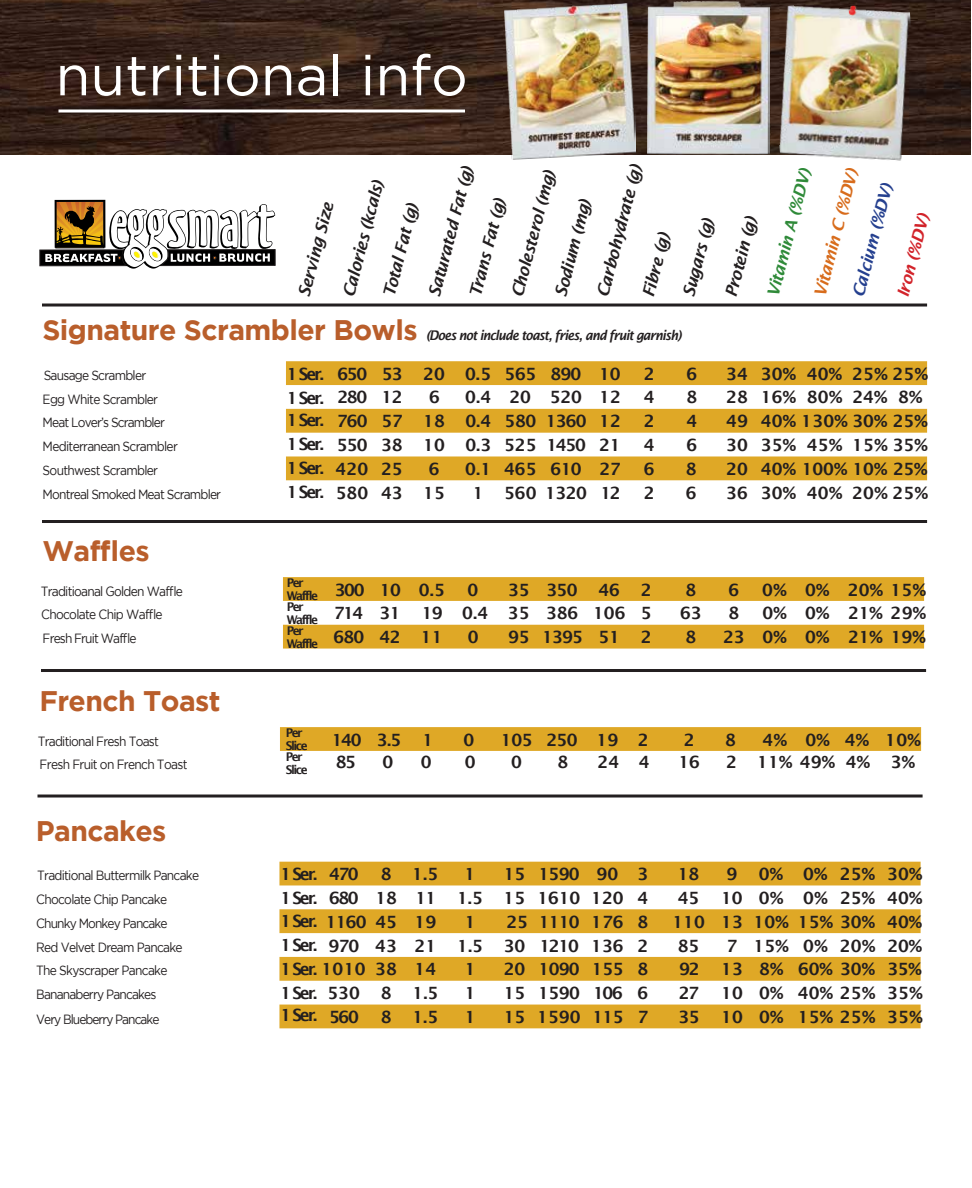
<style>
.page{position:relative;width:972px;height:1188px;background:#fff}
.page>*{position:absolute;margin:0;border:0;box-sizing:border-box;transform-origin:0 0}
.t1{font:56.7px "Gotham";color:#fff}
.t2{font:700 28.2px "Gotham";letter-spacing:-.02em;color:#b95e2b}
.t3{font:600 16.95px/24px "Lucida Sans";letter-spacing:-.015em;color:#231f20;text-align:justify}
.t4{font:600 16.95px "Lucida Sans";letter-spacing:-.035em;color:#231f20}
.t5{font:600 16.95px/23.7px "Lucida Sans";letter-spacing:-.125em;color:#231f20}
.t6{font:600 16.95px "Lucida Sans";letter-spacing:-.04em;color:#231f20}
.t7{font:600 16.95px "Lucida Sans";letter-spacing:.005em;color:#231f20}
.t8{font:italic 600 16.5px "Lucida Sans";color:#231f20}
.t9{font:italic 600 16.5px "Lucida Sans";color:#2f8a39}
.t10{font:italic 600 16.5px "Lucida Sans";color:#d86c1c}
.t11{font:italic 600 16.5px "Lucida Sans";color:#25408f}
.t12{font:italic 600 16.5px "Lucida Sans";color:#d2232a}
.t13{font:13.35px/23.7px "Gotham";letter-spacing:-.06em;color:#231f20;scale:.9 1}
.t14{font:italic 600 13.35px "Lucida Sans";letter-spacing:-.065em;color:#231f20;scale:.9 1}
.t15{font:13.35px "Gotham";letter-spacing:-.08em;color:#231f20;scale:.9 1}
.t16{font:600 12px/13.5px "Lucida Sans";letter-spacing:-.125em;color:#231f20}
.s1{font-family:"Gotham";font-weight:700;font-style:normal;font-size:28.2px;color:#b95e2b}
</style>
<div class="page">
<img style="left:0;top:0;width:970px;height:155px">
<hr style="left:42px;top:304px;width:885px;height:3px;background:#231f20">
<hr style="left:42px;top:520px;width:885px;height:3px;background:#231f20">
<hr style="left:41px;top:669px;width:885px;height:3px;background:#231f20">
<svg style="left:40px;top:200px;width:235px;height:69px"></svg>
<img style="left:505px;top:3px;width:130px;height:156px">
<img style="left:770px;top:0;width:150px;height:161px">
<img style="left:848px;top:4px;width:32px;height:24px">
<img style="left:647px;top:2px;width:123px;height:153px">
<hr style="left:58px;top:110px;width:407px;height:2px;background:#fff">
<svg style="left:286px;top:361px;width:641px;height:119px;fill:#dfa826"></svg>
<svg style="left:283px;top:577px;width:641px;height:72px"></svg>
<svg style="left:280px;top:727px;width:641px;height:24px;background:#dfa827"></svg>
<svg style="left:279px;top:862px;width:642px;height:166px;fill:#dfa826"></svg>
<hr style="left:38px;top:795px;width:885px;height:3px;background:#231f20">
<h1 class="t1" style="left:55px;top:44px;width:414px">nutritional info</h1>
<p class="t8" style="left:593px;top:294px;width:138px;rotate:-75deg">Carbohydrate (g)</p>
<p class="t8" style="left:424px;top:294px;width:136px;rotate:-75deg">Saturated Fat (g)</p>
<p class="t9" style="left:763px;top:294px;width:134px;rotate:-75deg">Vitamin A (%DV)</p>
<p class="t10" style="left:810px;top:294px;width:133px;rotate:-75deg">Vitamin C (%DV)</p>
<p class="t8" style="left:507px;top:294px;width:132px;rotate:-75deg">Cholesterol (mg)</p>
<p class="t8" style="left:338px;top:294px;width:122px;rotate:-75deg">Calories (kcals)</p>
<p class="t11" style="left:848px;top:294px;width:119px;rotate:-75deg">Calcium (%DV)</p>
<p class="t8" style="left:465px;top:294px;width:103px;rotate:-75deg">Trans Fat (g)</p>
<p class="t8" style="left:551px;top:294px;width:102px;rotate:-75deg">Sodium (mg)</p>
<p class="t8" style="left:294px;top:294px;width:99px;rotate:-75deg">Serving Size</p>
<p class="t8" style="left:379px;top:294px;width:97px;rotate:-75deg">Total Fat (g)</p>
<p class="t12" style="left:893px;top:294px;width:87px;rotate:-75deg">Iron (%DV)</p>
<p class="t8" style="left:679px;top:294px;width:82px;rotate:-75deg">Sugars (g)</p>
<p class="t8" style="left:721px;top:294px;width:84px;rotate:-75deg">Protein (g)</p>
<p class="t8" style="left:638px;top:294px;width:67px;rotate:-75deg">Fibre (g)</p>
<p class="t14" style="left:42px;top:328px;width:712px"><span class="s1">Signature Scrambler Bowls</span> (Does not include toast, fries, and fruit garnish)</p>
<p class="t13" style="left:43px;top:363px;width:200px">Sausage Scrambler<br>Egg White Scrambler<br>Meat Lover’s Scrambler<br>Mediterranean Scrambler<br>Southwest Scrambler<br>Montreal Smoked Meat Scrambler</p>
<p class="t3" style="left:287px;top:362px;width:39px">1 Ser.</p>
<p class="t3" style="left:287px;top:386px;width:39px">1 Ser.</p>
<p class="t3" style="left:287px;top:408px;width:39px">1 Ser.<br>1 Ser.<br>1 Ser.<br>1 Ser.</p>
<p class="t6" style="left:337px;top:364px;width:285px">650 53 20 0.5 565 890 10</p>
<p class="t3" style="left:644px;top:362px;width:12px">2</p>
<p class="t3" style="left:687px;top:362px;width:12px">6</p>
<p class="t3" style="left:726px;top:362px;width:203px">34 30% 40% 25% 25%</p>
<p class="t3" style="left:338px;top:385px;width:67px">280 12</p>
<p class="t3" style="left:429px;top:385px;width:12px">6</p>
<p class="t3" style="left:465px;top:385px;width:157px">0.4 20 520 12</p>
<p class="t3" style="left:644px;top:385px;width:12px">4</p>
<p class="t3" style="left:687px;top:385px;width:12px">8</p>
<p class="t3" style="left:726px;top:385px;width:198px">28 16% 80% 24% 8%</p>
<p class="t4" style="left:337px;top:412px;width:285px">760 57 18 0.4 580 1360 12</p>
<p class="t3" style="left:644px;top:409px;width:12px">2</p>
<p class="t3" style="left:687px;top:409px;width:12px">4</p>
<p class="t7" style="left:726px;top:412px;width:203px">49 40% 130% 30% 25%</p>
<p class="t3" style="left:337px;top:433px;width:285px">550 38 10 0.3 525 1450 21</p>
<p class="t3" style="left:644px;top:433px;width:12px">4</p>
<p class="t3" style="left:687px;top:433px;width:12px">6</p>
<p class="t3" style="left:726px;top:433px;width:203px">30 35% 45% 15% 35%</p>
<p class="t3" style="left:335px;top:457px;width:69px">420 25</p>
<p class="t3" style="left:429px;top:457px;width:12px">6</p>
<p class="t3" style="left:465px;top:457px;width:157px">0.1 465 610 27</p>
<p class="t3" style="left:644px;top:457px;width:12px">6</p>
<p class="t3" style="left:686px;top:457px;width:12px">8</p>
<p class="t3" style="left:726px;top:457px;width:203px">20 40% 100% 10% 25%</p>
<p class="t3" style="left:336px;top:481px;width:111px">580 43 15</p>
<p class="t3" style="left:473px;top:481px;width:149px">1 560 1320 12</p>
<p class="t3" style="left:644px;top:481px;width:12px">2</p>
<p class="t3" style="left:686px;top:481px;width:12px">6</p>
<p class="t3" style="left:726px;top:481px;width:203px">36 30% 40% 20% 25%</p>
<h2 class="t2" style="left:42px;top:534px;width:109px">Waffles</h2>
<p class="t13" style="left:41px;top:579px;width:160px">Traditioanal Golden Waffle<br>Chocolate Chip Waffle<br>Fresh Fruit Waffle</p>
<p class="t16" style="left:287px;top:575px;width:33px">Per<br>Waffle</p>
<p class="t16" style="left:287px;top:600px;width:33px">Per<br>Waffle</p>
<p class="t16" style="left:287px;top:624px;width:33px">Per<br>Waffle</p>
<p class="t3" style="left:335px;top:577px;width:112px">300 10 0.5</p>
<p class="t3" style="left:468px;top:577px;width:12px">0</p>
<p class="t3" style="left:508px;top:577px;width:145px">35 350 46 2</p>
<p class="t3" style="left:685px;top:577px;width:12px">8</p>
<p class="t3" style="left:728px;top:577px;width:12px">6</p>
<p class="t3" style="left:762px;top:577px;width:165px">0% 0% 20% 15%</p>
<p class="t3" style="left:334px;top:601px;width:69px">714 31</p>
<p class="t3" style="left:422px;top:601px;width:231px">19 0.4 35 386 106 5</p>
<p class="t3" style="left:680px;top:601px;width:23px">63</p>
<p class="t3" style="left:728px;top:601px;width:12px">8</p>
<p class="t3" style="left:762px;top:601px;width:165px">0% 0% 21% 29%</p>
<p class="t3" style="left:333px;top:625px;width:111px">680 42 11</p>
<p class="t3" style="left:468px;top:625px;width:12px">0</p>
<p class="t3" style="left:508px;top:625px;width:145px">95 1395 51 2</p>
<p class="t3" style="left:685px;top:625px;width:12px">8</p>
<p class="t3" style="left:723px;top:625px;width:204px">23 0% 0% 21% 19%</p>
<h2 class="t2" style="left:39px;top:684px;width:183px">French Toast</h2>
<p class="t13" style="left:38px;top:729px;width:168px">Traditional Fresh Toast<br>Fresh Fruit on French Toast</p>
<p class="t3" style="left:332px;top:727px;width:103px">140 3.5 1</p>
<p class="t3" style="left:464px;top:727px;width:12px">0</p>
<p class="t3" style="left:501px;top:727px;width:149px">105 250 19 2</p>
<p class="t3" style="left:684px;top:727px;width:12px">2</p>
<p class="t3" style="left:725px;top:727px;width:12px">8</p>
<p class="t3" style="left:763px;top:727px;width:160px">4% 0% 4% 10%</p>
<p class="t16" style="left:286px;top:725px;width:24px">Per<br>Slice</p>
<p class="t16" style="left:286px;top:749px;width:24px">Per<br>Slice</p>
<p class="t3" style="left:336px;top:750px;width:22px">85</p>
<p class="t3" style="left:382px;top:750px;width:12px">0</p>
<p class="t3" style="left:421px;top:750px;width:12px">0</p>
<p class="t3" style="left:465px;top:750px;width:12px">0</p>
<p class="t3" style="left:511px;top:750px;width:12px">0</p>
<p class="t3" style="left:557px;top:750px;width:12px">8</p>
<p class="t3" style="left:598px;top:750px;width:54px">24 4</p>
<p class="t3" style="left:678px;top:750px;width:23px">16</p>
<p class="t3" style="left:726px;top:750px;width:191px">2 11% 49% 4% 3%</p>
<h2 class="t2" style="left:36px;top:814px;width:132px">Pancakes</h2>
<p class="t13" style="left:36px;top:864px;width:183px">Traditional Buttermilk Pancake<br>Chocolate Chip Pancake<br>Chunky Monkey Pancake<br>Red Velvet Dream Pancake<br>The Skyscraper Pancake<br>Bananaberry Pancakes</p>
<p class="t15" style="left:36px;top:1012px;width:139px">Very Blueberry Pancake</p>
<p class="t3" style="left:280px;top:862px;width:39px">1 Ser.</p>
<p class="t5" style="left:280px;top:909px;width:157px">1 Ser.<br>1 Ser.<br>1 Ser. 1010 38 14<br>1 Ser.<br>1 Ser.</p>
<p class="t3" style="left:329px;top:862px;width:31px">470</p>
<p class="t3" style="left:381px;top:862px;width:59px">8 1.5</p>
<p class="t3" style="left:465px;top:862px;width:12px">1</p>
<p class="t3" style="left:504px;top:862px;width:146px">15 1590 90 3</p>
<p class="t3" style="left:678px;top:862px;width:23px">18</p>
<p class="t3" style="left:727px;top:862px;width:12px">9</p>
<p class="t3" style="left:759px;top:862px;width:165px">0% 0% 25% 30%</p>
<p class="t3" style="left:329px;top:886px;width:321px">680 18 11 1.5 15 1610 120 4</p>
<p class="t3" style="left:678px;top:886px;width:23px">45</p>
<p class="t3" style="left:721px;top:886px;width:203px">10 0% 0% 25% 40%</p>
<p class="t3" style="left:326px;top:910px;width:112px">1160 45 19</p>
<p class="t3" style="left:465px;top:910px;width:12px">1</p>
<p class="t4" style="left:507px;top:912px;width:143px">25 1110 176 8</p>
<p class="t3" style="left:672px;top:910px;width:251px">110 13 10% 15% 30% 40%</p>
<p class="t3" style="left:329px;top:933px;width:321px">970 43 21 1.5 30 1210 136 2</p>
<p class="t3" style="left:678px;top:933px;width:23px">85</p>
<p class="t3" style="left:727px;top:933px;width:197px">7 15% 0% 20% 20%</p>
<p class="t3" style="left:465px;top:957px;width:12px">1</p>
<p class="t4" style="left:504px;top:960px;width:146px">20 1090 155 8</p>
<p class="t3" style="left:679px;top:957px;width:22px">92</p>
<p class="t3" style="left:721px;top:957px;width:202px">13 8% 60% 30% 35%</p>
<p class="t3" style="left:327px;top:981px;width:112px">530 8 1.5</p>
<p class="t3" style="left:465px;top:981px;width:12px">1</p>
<p class="t3" style="left:504px;top:981px;width:146px">15 1590 106 6</p>
<p class="t3" style="left:679px;top:981px;width:22px">27</p>
<p class="t3" style="left:721px;top:981px;width:203px">10 0% 40% 25% 35%</p>
<p class="t3" style="left:329px;top:1005px;width:32px">560</p>
<p class="t3" style="left:381px;top:1005px;width:59px">8 1.5</p>
<p class="t3" style="left:465px;top:1005px;width:12px">1</p>
<p class="t3" style="left:504px;top:1005px;width:146px">15 1590 115 7</p>
<p class="t3" style="left:679px;top:1005px;width:22px">35</p>
<p class="t3" style="left:721px;top:1005px;width:203px">10 0% 15% 25% 35%</p>
<p class="t3" style="left:280px;top:886px;width:39px">1 Ser.</p>
</div>
